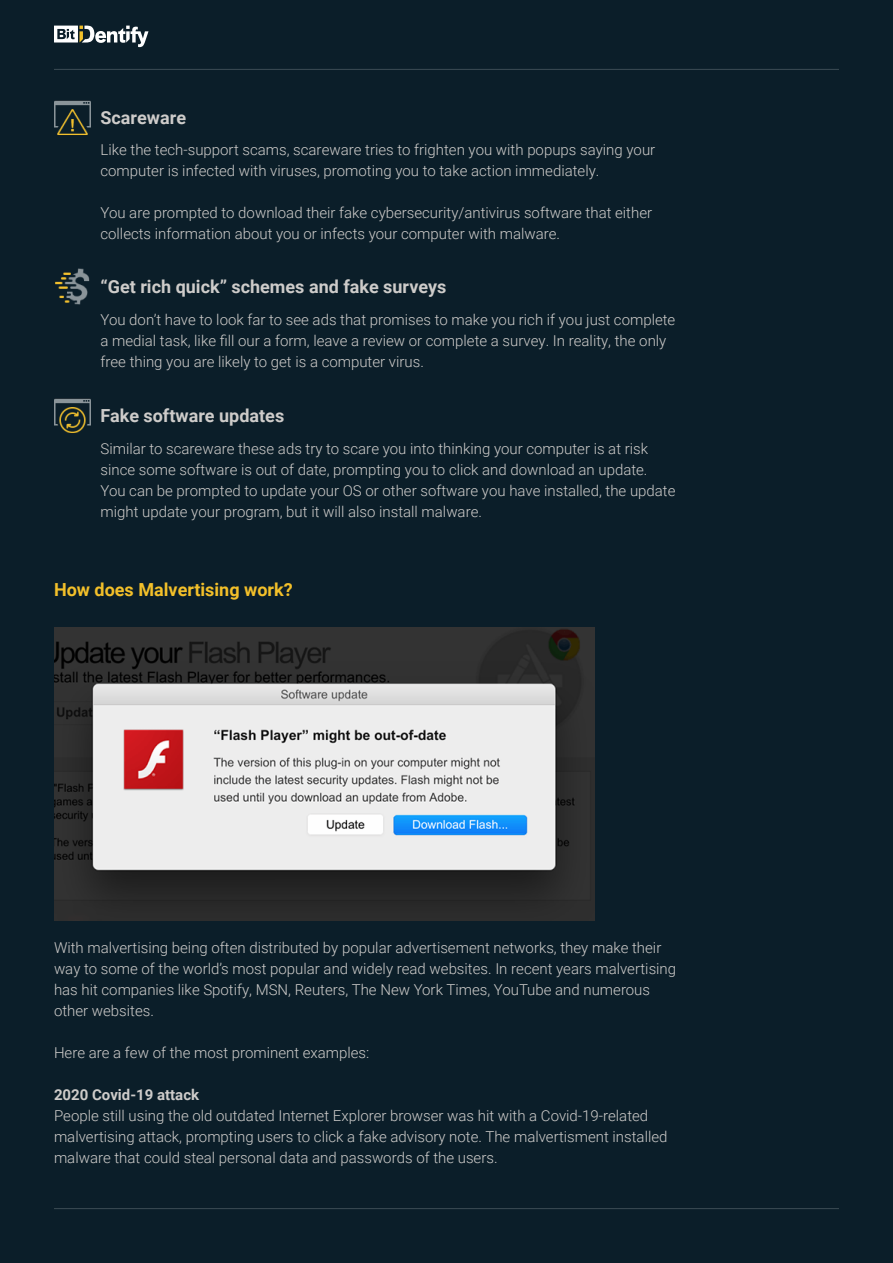
<style>
.page{position:relative;width:893px;height:1263px;background:#0b1e29}
.page>*{position:absolute;margin:0;border:0;box-sizing:border-box;transform-origin:0 0}
.t1{font:700 18px "Roboto";color:#ceccca}
.t2{font:700 18px "Roboto";color:#f3c02a}
.t3{font:300 15px/21px "Roboto";color:#ceccca}
.t4{font:700 15px "Roboto";color:#ceccca}
</style>
<div class="page">
<svg style="left:54px;top:26px;width:94px;height:21px"></svg>
<hr style="left:54px;top:1208px;width:785px;height:1px;background:#3c4c54">
<hr style="left:54px;top:69px;width:785px;height:1px;background:#3c4c54">
<img style="left:54px;top:100px;width:36px;height:35px">
<img style="left:55px;top:269px;width:35px;height:35px">
<img style="left:54px;top:398px;width:36px;height:35px">
<img style="left:54px;top:628px;width:540px;height:292px">
<p class="t1" style="left:100px;top:110px;width:87px">Scareware</p>
<p class="t3" style="left:100px;top:140px;width:556px">Like the tech-support scams, scareware tries to frighten you with popups saying your computer is infected with viruses, promoting you to take action immediately.</p>
<p class="t3" style="left:100px;top:203px;width:553px">You are prompted to download their fake cybersecurity/antivirus software that either collects information about you or infects your computer with malware.</p>
<p class="t1" style="left:100px;top:280px;width:347px">“Get rich quick” schemes and fake surveys</p>
<p class="t3" style="left:100px;top:310px;width:576px">You don’t have to look far to see ads that promises to make you rich if you just complete a medial task, like fill our a form, leave a review or complete a survey. In reality, the only free thing you are likely to get is a computer virus.</p>
<p class="t1" style="left:100px;top:409px;width:185px">Fake software updates</p>
<p class="t3" style="left:100px;top:439px;width:576px">Similar to scareware these ads try to scare you into thinking your computer is at risk since some software is out of date, prompting you to click and download an update.<br>You can be prompted to update your OS or other software you have installed, the update might update your program, but it will also install malware.</p>
<p class="t2" style="left:54px;top:582px;width:240px">How does Malvertising work?</p>
<p class="t3" style="left:54px;top:938px;width:624px">With malvertising being often distributed by popular advertisement networks, they make their way to some of the world’s most popular and widely read websites. In recent years malvertising has hit companies like Spotify, MSN, Reuters, The New York Times, YouTube and numerous other websites.</p>
<p class="t3" style="left:54px;top:1043px;width:317px">Here are a few of the most prominent examples:</p>
<p class="t4" style="left:54px;top:1088px;width:147px">2020 Covid-19 attack</p>
<p class="t3" style="left:54px;top:1106px;width:615px">People still using the old outdated Internet Explorer browser was hit with a Covid-19-related malvertising attack, prompting users to click a fake advisory note. The malvertisment installed malware that could steal personal data and passwords of the users.</p>
</div>
